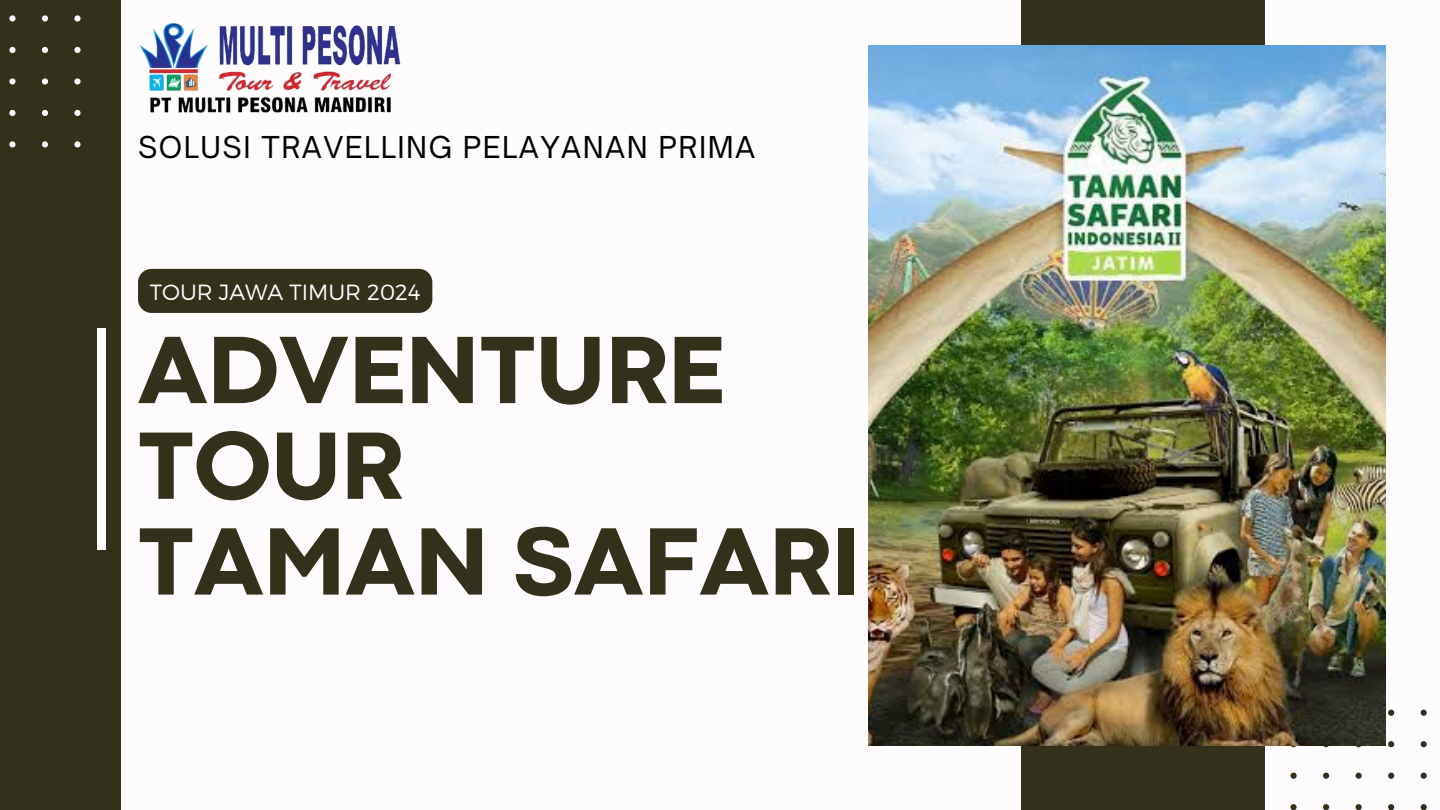
<style>
.page{position:relative;width:1440px;height:810px;background:#fdfbfb}
.page>*{position:absolute;margin:0;border:0;box-sizing:border-box;transform-origin:0 0}
.t1{font:800 99.8px/95.7px "Codec Pro";color:#33311c}
.t2{font:28.9px "Open Sauce One";letter-spacing:.05em;color:#000}
.t3{font:300 22px "Montserrat";color:#fff}
</style>
<div class="page">
<div style="left:1022px;top:0;width:243px;height:810px;background:#33311c"></div>
<svg style="left:1290px;top:710px;width:137px;height:100px"></svg>
<img style="left:869px;top:46px;width:516px;height:699px">
<div style="left:0;top:0;width:122px;height:810px;background:#33311c"></div>
<div style="left:97px;top:328px;width:8px;height:222px;background:#fff"></div>
<div style="left:138px;top:269px;width:294px;height:44px;background:#33311c;border-radius:14px"></div>
<svg style="left:9px;top:15px;width:72px;height:133px"></svg>
<img style="left:121px;top:0;width:280px;height:224px">
<h2 class="t2" style="left:138px;top:129px;width:619px">SOLUSI TRAVELLING PELAYANAN PRIMA</h2>
<p class="t3" style="left:150px;top:277px;width:272px">TOUR JAWA TIMUR 2024</p>
<p class="t1" style="left:138px;top:330px;width:724px">ADVENTURE<br>TOUR<br>TAMAN SAFARI</p>
</div>
